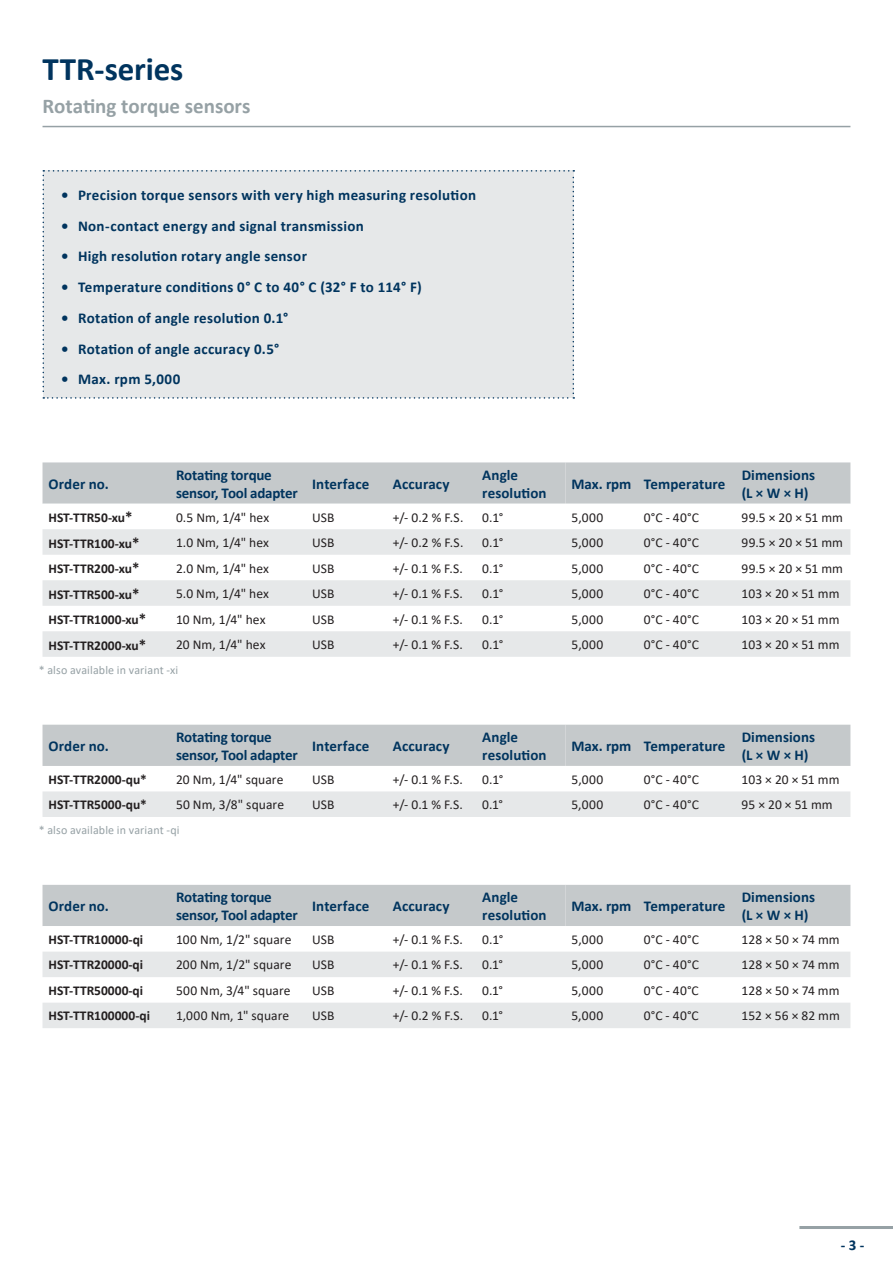
<style>
.page{position:relative;width:893px;height:1263px;background:#fff}
.page>*{position:absolute;margin:0;border:0;box-sizing:border-box;transform-origin:0 0}
.t1{font:700 33px "Calibri";letter-spacing:-.005em;color:#00345e}
.t2{font:700 21px "Calibri";color:#96a1a5}
.t3{font:700 15px/18px "Calibri";letter-spacing:.01em;color:#00345e}
.t4{font:700 15px/18px "Calibri";letter-spacing:-.015em;color:#00345e}
.t5{font:13.5px "Calibri";letter-spacing:.005em;color:#231f20}
.t6{font:700 13.5px "Calibri";color:#231f20}
.t7{font:12px "Calibri";letter-spacing:.01em;color:#96a1a5}
.s1{font-size:15px}
</style>
<div class="page">
<hr style="left:799px;top:1226px;width:94px;height:3px;background:#96a1a5">
<hr style="left:43px;top:126px;width:807px;height:1px;background:#96a1a5">
<div style="left:43px;top:170px;width:531px;height:229px;background:#e6e8e9"></div>
<div style="left:43px;top:462px;width:807px;height:42px;background:#c5c9cb"></div>
<svg style="left:43px;top:529px;width:807px;height:128px;fill:#e6e8e9"></svg>
<div style="left:43px;top:885px;width:807px;height:41px;background:#c5c9cb"></div>
<svg style="left:43px;top:952px;width:807px;height:76px;fill:#e6e8e9"></svg>
<svg style="left:43px;top:725px;width:807px;height:92px"></svg>
<h1 class="t1" style="left:43px;top:46px;width:142px">TTR-series</h1>
<h2 class="t2" style="left:43px;top:91px;width:210px">Rotating torque sensors</h2>
<p class="t3" style="left:61px;top:186px;width:417px">• Precision torque sensors with very high measuring resolution</p>
<p class="t3" style="left:61px;top:216px;width:304px">• Non-contact energy and signal transmission</p>
<p class="t3" style="left:61px;top:247px;width:247px">• High resolution rotary angle sensor</p>
<p class="t3" style="left:61px;top:278px;width:362px">• Temperature conditions 0° C to 40° C (32° F to 114° F)</p>
<p class="t3" style="left:61px;top:309px;width:229px">• Rotation of angle resolution 0.1°</p>
<p class="t3" style="left:61px;top:339px;width:220px">• Rotation of angle accuracy 0.5°</p>
<p class="t3" style="left:61px;top:370px;width:121px">• Max. rpm 5,000</p>
<p class="t3" style="left:49px;top:474px;width:62px">Order no.</p>
<p class="t4" style="left:176px;top:465px;width:123px">Rotating torque sensor, Tool adapter</p>
<p class="t3" style="left:312px;top:474px;width:59px">Interface</p>
<p class="t3" style="left:393px;top:474px;width:58px">Accuracy</p>
<p class="t3" style="left:482px;top:465px;width:66px">Angle resolution</p>
<p class="t3" style="left:572px;top:474px;width:155px">Max. rpm Temperature</p>
<p class="t3" style="left:742px;top:465px;width:75px">Dimensions (L × W × H)</p>
<p class="t6" style="left:49px;top:508px;width:86px">HST-TTR50-xu<span class="s1">*</span></p>
<p class="t5" style="left:176px;top:508px;width:95px">0.5 Nm, 1/4" hex</p>
<p class="t5" style="left:312px;top:508px;width:24px">USB</p>
<p class="t5" style="left:393px;top:508px;width:72px">+/- 0.2 % F.S.</p>
<p class="t5" style="left:482px;top:508px;width:22px">0.1°</p>
<p class="t5" style="left:572px;top:508px;width:33px">5,000</p>
<p class="t5" style="left:644px;top:508px;width:57px">0°C - 40°C</p>
<p class="t5" style="left:742px;top:508px;width:103px">99.5 × 20 × 51 mm</p>
<p class="t6" style="left:49px;top:534px;width:93px">HST-TTR100-xu<span class="s1">*</span></p>
<p class="t5" style="left:176px;top:533px;width:95px">1.0 Nm, 1/4" hex</p>
<p class="t5" style="left:312px;top:533px;width:24px">USB</p>
<p class="t5" style="left:393px;top:533px;width:72px">+/- 0.2 % F.S.</p>
<p class="t5" style="left:482px;top:533px;width:22px">0.1°</p>
<p class="t5" style="left:572px;top:533px;width:33px">5,000</p>
<p class="t5" style="left:644px;top:533px;width:57px">0°C - 40°C</p>
<p class="t5" style="left:742px;top:533px;width:103px">99.5 × 20 × 51 mm</p>
<p class="t6" style="left:49px;top:559px;width:93px">HST-TTR200-xu<span class="s1">*</span></p>
<p class="t5" style="left:176px;top:559px;width:95px">2.0 Nm, 1/4" hex</p>
<p class="t5" style="left:312px;top:559px;width:24px">USB</p>
<p class="t5" style="left:393px;top:559px;width:72px">+/- 0.1 % F.S.</p>
<p class="t5" style="left:482px;top:559px;width:22px">0.1°</p>
<p class="t5" style="left:572px;top:559px;width:33px">5,000</p>
<p class="t5" style="left:644px;top:559px;width:57px">0°C - 40°C</p>
<p class="t5" style="left:742px;top:559px;width:103px">99.5 × 20 × 51 mm</p>
<p class="t6" style="left:49px;top:585px;width:93px">HST-TTR500-xu<span class="s1">*</span></p>
<p class="t5" style="left:176px;top:584px;width:95px">5.0 Nm, 1/4" hex</p>
<p class="t5" style="left:312px;top:584px;width:24px">USB</p>
<p class="t5" style="left:393px;top:584px;width:72px">+/- 0.1 % F.S.</p>
<p class="t5" style="left:482px;top:584px;width:22px">0.1°</p>
<p class="t5" style="left:572px;top:584px;width:33px">5,000</p>
<p class="t5" style="left:644px;top:584px;width:57px">0°C - 40°C</p>
<p class="t5" style="left:742px;top:584px;width:99px">103 × 20 × 51 mm</p>
<p class="t6" style="left:49px;top:610px;width:99px">HST-TTR1000-xu<span class="s1">*</span></p>
<p class="t5" style="left:176px;top:610px;width:91px">10 Nm, 1/4" hex</p>
<p class="t5" style="left:312px;top:610px;width:24px">USB</p>
<p class="t5" style="left:393px;top:610px;width:72px">+/- 0.1 % F.S.</p>
<p class="t5" style="left:482px;top:610px;width:22px">0.1°</p>
<p class="t5" style="left:572px;top:610px;width:33px">5,000</p>
<p class="t5" style="left:644px;top:610px;width:57px">0°C - 40°C</p>
<p class="t5" style="left:742px;top:610px;width:99px">103 × 20 × 51 mm</p>
<p class="t6" style="left:49px;top:636px;width:99px">HST-TTR2000-xu<span class="s1">*</span></p>
<p class="t5" style="left:176px;top:635px;width:91px">20 Nm, 1/4" hex</p>
<p class="t5" style="left:312px;top:635px;width:24px">USB</p>
<p class="t5" style="left:393px;top:635px;width:72px">+/- 0.1 % F.S.</p>
<p class="t5" style="left:482px;top:635px;width:22px">0.1°</p>
<p class="t5" style="left:572px;top:635px;width:33px">5,000</p>
<p class="t5" style="left:644px;top:635px;width:57px">0°C - 40°C</p>
<p class="t5" style="left:742px;top:635px;width:99px">103 × 20 × 51 mm</p>
<p class="t7" style="left:39px;top:662px;width:141px">* also available in variant -xi</p>
<p class="t3" style="left:49px;top:737px;width:62px">Order no.</p>
<p class="t4" style="left:176px;top:728px;width:123px">Rotating torque sensor, Tool adapter</p>
<p class="t3" style="left:312px;top:737px;width:59px">Interface</p>
<p class="t3" style="left:393px;top:737px;width:58px">Accuracy</p>
<p class="t3" style="left:482px;top:728px;width:66px">Angle resolution</p>
<p class="t3" style="left:572px;top:737px;width:155px">Max. rpm Temperature</p>
<p class="t3" style="left:742px;top:728px;width:75px">Dimensions (L × W × H)</p>
<p class="t6" style="left:49px;top:770px;width:100px">HST-TTR2000-qu*</p>
<p class="t5" style="left:176px;top:770px;width:109px">20 Nm, 1/4" square</p>
<p class="t5" style="left:312px;top:770px;width:24px">USB</p>
<p class="t5" style="left:393px;top:770px;width:72px">+/- 0.1 % F.S.</p>
<p class="t5" style="left:482px;top:770px;width:22px">0.1°</p>
<p class="t5" style="left:572px;top:770px;width:33px">5,000</p>
<p class="t5" style="left:644px;top:770px;width:57px">0°C - 40°C</p>
<p class="t5" style="left:742px;top:770px;width:99px">103 × 20 × 51 mm</p>
<p class="t6" style="left:49px;top:795px;width:100px">HST-TTR5000-qu*</p>
<p class="t5" style="left:176px;top:795px;width:110px">50 Nm, 3/8" square</p>
<p class="t5" style="left:312px;top:795px;width:24px">USB</p>
<p class="t5" style="left:393px;top:795px;width:72px">+/- 0.1 % F.S.</p>
<p class="t5" style="left:482px;top:795px;width:22px">0.1°</p>
<p class="t5" style="left:571px;top:795px;width:33px">5,000</p>
<p class="t5" style="left:644px;top:795px;width:57px">0°C - 40°C</p>
<p class="t5" style="left:742px;top:795px;width:92px">95 × 20 × 51 mm</p>
<p class="t7" style="left:39px;top:822px;width:142px">* also available in variant -qi</p>
<p class="t3" style="left:49px;top:897px;width:62px">Order no.</p>
<p class="t4" style="left:176px;top:888px;width:123px">Rotating torque sensor, Tool adapter</p>
<p class="t3" style="left:312px;top:897px;width:59px">Interface</p>
<p class="t3" style="left:393px;top:897px;width:58px">Accuracy</p>
<p class="t3" style="left:482px;top:888px;width:66px">Angle resolution</p>
<p class="t3" style="left:572px;top:897px;width:155px">Max. rpm Temperature</p>
<p class="t3" style="left:742px;top:888px;width:75px">Dimensions (L × W × H)</p>
<p class="t6" style="left:49px;top:930px;width:96px">HST-TTR10000-qi</p>
<p class="t5" style="left:176px;top:930px;width:117px">100 Nm, 1/2" square</p>
<p class="t5" style="left:312px;top:930px;width:24px">USB</p>
<p class="t5" style="left:393px;top:930px;width:72px">+/- 0.1 % F.S.</p>
<p class="t5" style="left:482px;top:930px;width:22px">0.1°</p>
<p class="t5" style="left:572px;top:930px;width:33px">5,000</p>
<p class="t5" style="left:644px;top:930px;width:57px">0°C - 40°C</p>
<p class="t5" style="left:742px;top:930px;width:99px">128 × 50 × 74 mm</p>
<p class="t6" style="left:49px;top:955px;width:96px">HST-TTR20000-qi</p>
<p class="t5" style="left:176px;top:955px;width:117px">200 Nm, 1/2" square</p>
<p class="t5" style="left:312px;top:955px;width:24px">USB</p>
<p class="t5" style="left:393px;top:955px;width:72px">+/- 0.1 % F.S.</p>
<p class="t5" style="left:482px;top:955px;width:22px">0.1°</p>
<p class="t5" style="left:571px;top:955px;width:33px">5,000</p>
<p class="t5" style="left:644px;top:955px;width:57px">0°C - 40°C</p>
<p class="t5" style="left:742px;top:955px;width:99px">128 × 50 × 74 mm</p>
<p class="t6" style="left:48px;top:981px;width:96px">HST-TTR50000-qi</p>
<p class="t5" style="left:176px;top:981px;width:116px">500 Nm, 3/4" square</p>
<p class="t5" style="left:312px;top:981px;width:24px">USB</p>
<p class="t5" style="left:393px;top:981px;width:72px">+/- 0.1 % F.S.</p>
<p class="t5" style="left:482px;top:981px;width:22px">0.1°</p>
<p class="t5" style="left:571px;top:981px;width:33px">5,000</p>
<p class="t5" style="left:644px;top:981px;width:57px">0°C - 40°C</p>
<p class="t5" style="left:742px;top:981px;width:99px">128 × 50 × 74 mm</p>
<p class="t6" style="left:48px;top:1006px;width:103px">HST-TTR100000-qi</p>
<p class="t5" style="left:176px;top:1006px;width:115px">1,000 Nm, 1" square</p>
<p class="t5" style="left:312px;top:1006px;width:24px">USB</p>
<p class="t5" style="left:393px;top:1006px;width:72px">+/- 0.2 % F.S.</p>
<p class="t5" style="left:482px;top:1006px;width:22px">0.1°</p>
<p class="t5" style="left:571px;top:1006px;width:33px">5,000</p>
<p class="t5" style="left:644px;top:1006px;width:57px">0°C - 40°C</p>
<p class="t5" style="left:742px;top:1006px;width:100px">152 × 56 × 82 mm</p>
<p class="t3" style="left:841px;top:1236px;width:25px">- 3 -</p>
</div>
